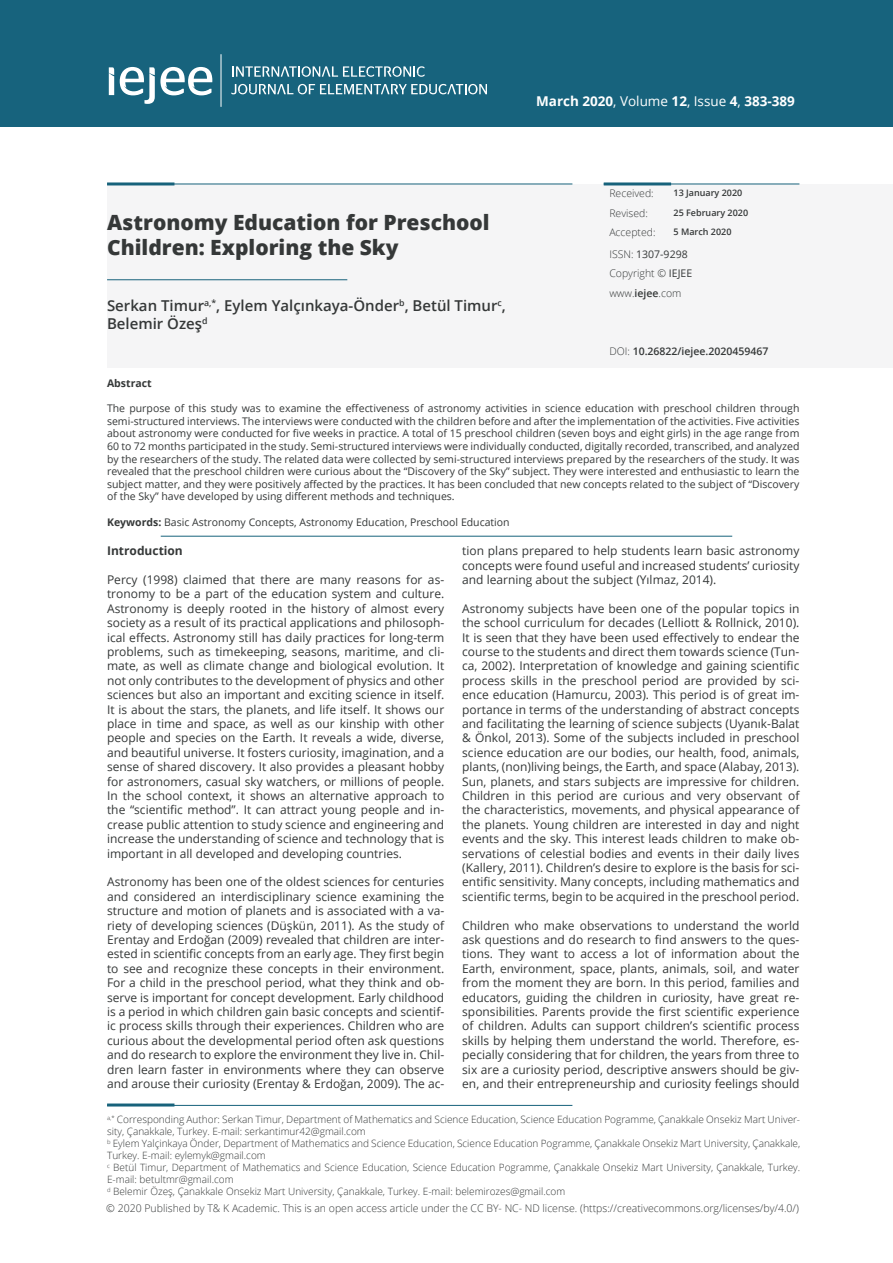
<style>
.page{position:relative;width:893px;height:1263px;background:#fff}
.page>*{position:absolute;margin:0;border:0;box-sizing:border-box;transform-origin:0 0}
.t1{font:800 21px "Open Sans";color:#353838}
.t2{font:600 15px "Open Sans";color:#353838}
.t3{font:700 13.5px "Open Sans";color:#fff}
.t4{font:12px/14.4px "Open Sans";color:#353838;text-align:justify}
.t5{font:700 12px "Open Sans";color:#353838}
.t6{font:10.5px/12.6px "Open Sans";color:#353838;text-align:justify}
.t7{font:300 10.5px/19.5px "Open Sans";color:#353838}
.t8{font:600 10.5px "Open Sans";color:#353838}
.t9{font:700 10.5px "Open Sans";color:#353838}
.t10{font:300 10.05px/12px "Open Sans";color:#353838}
.t11{font:600 9px "Open Sans";color:#353838}
.s1{font-weight:400}
.s2{font-weight:600}
.s3{font-weight:300}
.s4{font-weight:700}
</style>
<div class="page">
<div style="left:0;top:0;width:893px;height:126px;background:#17637d"></div>
<div style="left:107px;top:184px;width:785px;height:184px;background:#f5f5f6"></div>
<hr style="left:107px;top:182px;width:67px;height:3px;background:#17627b">
<hr style="left:107px;top:184px;width:465px;height:1px;background:#17627b">
<hr style="left:604px;top:182px;width:67px;height:3px;background:#17627b">
<hr style="left:604px;top:184px;width:195px;height:1px;background:#17627b">
<svg style="left:109px;top:67px;width:5px;height:28px"></svg>
<svg style="left:120px;top:67px;width:92px;height:37px"></svg>
<hr style="left:221px;top:54px;width:1px;height:53px;background:#fff">
<svg style="left:232px;top:66px;width:193px;height:11px"></svg>
<svg style="left:231px;top:84px;width:256px;height:10px"></svg>
<hr style="left:107px;top:279px;width:240px;height:1px;background:#17627b">
<hr style="left:107px;top:1103px;width:67px;height:3px;background:#17627b">
<hr style="left:107px;top:1105px;width:465px;height:1px;background:#17627b">
<hr style="left:161px;top:536px;width:571px;height:1px;background:#17627b">
<p class="t3" style="left:536px;top:92px;width:260px">March 2020<span class="s1">, Volume</span> 12<span class="s1">, Issue</span> 4<span class="s1">,</span> 383-389</p>
<p class="t1" style="left:107px;top:206px;width:384px">Astronomy Education for Preschool</p>
<p class="t1" style="left:107px;top:232px;width:293px">Children: Exploring the Sky</p>
<p class="t2" style="left:107px;top:295px;width:400px">Serkan Timur<sup>a,*</sup>, Eylem Yalçınkaya-Önder<sup>b</sup>, Betül Timur<sup>c</sup>,</p>
<p class="t2" style="left:107px;top:313px;width:102px">Belemir Özeş<sup>d</sup></p>
<p class="t7" style="left:609px;top:183px;width:48px">Received:<br>Revised:<br>Accepted:</p>
<p class="t7" style="left:609px;top:244px;width:84px">ISSN: <span class="s1">1307-9298<br></span>Copyright © <span class="s1">IEJEE </span>www.<span class="s2">iejee</span>.com</p>
<p class="t11" style="left:674px;top:187px;width:70px">13 January 2020</p>
<p class="t11" style="left:674px;top:206px;width:76px">25 February 2020</p>
<p class="t11" style="left:674px;top:226px;width:59px">5 March 2020</p>
<p class="t8" style="left:609px;top:344px;width:161px"><span class="s3">DOI:</span> 10.26822/iejee.2020459467</p>
<p class="t9" style="left:107px;top:376px;width:46px">Abstract</p>
<p class="t6" style="left:107px;top:402px;width:694px">The purpose of this study was to examine the effectiveness of astronomy activities in science education with preschool children through semi-structured interviews. The interviews were conducted with the children before and after the implementation of the activities. Five activities about astronomy were conducted for five weeks in practice. A total of 15 preschool children (seven boys and eight girls) in the age range from 60 to 72 months participated in the study. Semi-structured interviews were individually conducted, digitally recorded, transcribed, and analyzed by the researchers of the study. The related data were collected by semi-structured interviews prepared by the researchers of the study. It was revealed that the preschool children were curious about the “Discovery of the Sky” subject. They were interested and enthusiastic to learn the subject matter, and they were positively affected by the practices. It has been concluded that new concepts related to the subject of “Discovery of the Sky” have developed by using different methods and techniques.</p>
<p class="t6" style="left:107px;top:515px;width:404px"><span class="s4">Keywords:</span> Basic Astronomy Concepts, Astronomy Education, Preschool Education</p>
<p class="t5" style="left:107px;top:542px;width:77px">Introduction</p>
<p class="t4" style="left:107px;top:572px;width:339px">Percy (1998) claimed that there are many reasons for as&shy;tronomy to be a part of the education system and culture.<br>Astronomy is deeply rooted in the history of almost every society as a result of its practical applications and philosoph&shy;ical effects. Astronomy still has daily practices for long-term problems, such as timekeeping, seasons, maritime, and cli&shy;mate, as well as climate change and biological evolution. It not only contributes to the development of physics and other sciences but also an important and exciting science in itself.<br>It is about the stars, the planets, and life itself. It shows our place in time and space, as well as our kinship with other people and species on the Earth. It reveals a wide, diverse, and beautiful universe. It fosters curiosity, imagination, and a sense of shared discovery. It also provides a pleasant hobby for astronomers, casual sky watchers, or millions of people.<br>In the school context, it shows an alternative approach to the “scientific method”. It can attract young people and in&shy;crease public attention to study science and engineering and increase the understanding of science and technology that is important in all developed and developing countries.</p>
<p class="t4" style="left:107px;top:874px;width:339px">Astronomy has been one of the oldest sciences for centuries and considered an interdisciplinary science examining the structure and motion of planets and is associated with a va&shy;riety of developing sciences (Düşkün, 2011). As the study of Erentay and Erdoğan (2009) revealed that children are inter&shy;ested in scientific concepts from an early age. They first begin to see and recognize these concepts in their environment.<br>For a child in the preschool period, what they think and ob&shy;serve is important for concept development. Early childhood is a period in which children gain basic concepts and scientif&shy;ic process skills through their experiences. Children who are curious about the developmental period often ask questions and do research to explore the environment they live in. Chil&shy;dren learn faster in environments where they can observe and arouse their curiosity (Erentay &amp; Erdoğan, 2009). The ac-</p>
<p class="t4" style="left:462px;top:543px;width:339px">tion plans prepared to help students learn basic astronomy concepts were found useful and increased students’ curiosity and learning about the subject (Yılmaz, 2014).</p>
<p class="t4" style="left:462px;top:601px;width:339px">Astronomy subjects have been one of the popular topics in the school curriculum for decades (Lelliott &amp; Rollnick, 2010).<br>It is seen that they have been used effectively to endear the course to the students and direct them towards science (Tun&shy;ca, 2002). Interpretation of knowledge and gaining scientific process skills in the preschool period are provided by sci&shy;ence education (Hamurcu, 2003). This period is of great im&shy;portance in terms of the understanding of abstract concepts and facilitating the learning of science subjects (Uyanık-Balat &amp; Önkol, 2013). Some of the subjects included in preschool science education are our bodies, our health, food, animals, plants, (non)living beings, the Earth, and space (Alabay, 2013).<br>Sun, planets, and stars subjects are impressive for children.<br>Children in this period are curious and very observant of the characteristics, movements, and physical appearance of the planets. Young children are interested in day and night events and the sky. This interest leads children to make ob&shy;servations of celestial bodies and events in their daily lives (Kallery, 2011). Children’s desire to explore is the basis for sci&shy;entific sensitivity. Many concepts, including mathematics and scientific terms, begin to be acquired in the preschool period.</p>
<p class="t4" style="left:462px;top:918px;width:339px">Children who make observations to understand the world ask questions and do research to find answers to the ques&shy;tions. They want to access a lot of information about the Earth, environment, space, plants, animals, soil, and water from the moment they are born. In this period, families and educators, guiding the children in curiosity, have great re&shy;sponsibilities. Parents provide the first scientific experience of children. Adults can support children’s scientific process skills by helping them understand the world. Therefore, es&shy;pecially considering that for children, the years from three to six are a curiosity period, descriptive answers should be giv&shy;en, and their entrepreneurship and curiosity feelings should</p>
<p class="t10" style="left:107px;top:1113px;width:695px"><sup>a,*</sup> Corresponding Author: Serkan Timur, Department of Mathematics and Science Education, Science Education Pogramme, Çanakkale Onsekiz Mart Univer&shy;sity, Çanakkale, Turkey. E-mail: serkantimur42@gmail.com</p>
<p class="t10" style="left:107px;top:1137px;width:695px"><sup>b</sup> Eylem Yalçinkaya Önder, Department of Mathematics and Science Education, Science Education Pogramme, Çanakkale Onsekiz Mart University, Çanakkale,<br>Turkey. E-mail: eylemyk@gmail.com</p>
<p class="t10" style="left:107px;top:1161px;width:695px"><sup>c</sup> Betül Timur, Department of Mathematics and Science Education, Science Education Pogramme, Çanakkale Onsekiz Mart University, Çanakkale, Turkey.</p>
<p class="t10" style="left:107px;top:1173px;width:128px">E-mail: betultmr@gmail.com</p>
<p class="t10" style="left:107px;top:1185px;width:460px"><sup>d</sup> Belemir Özeş, Çanakkale Onsekiz Mart University, Çanakkale, Turkey. E-mail: belemirozes@gmail.com</p>
<p class="t7" style="left:106px;top:1198px;width:694px">© 2020 Published by T&amp; K Academic. This is an open access article under the CC BY- NC- ND license. (https://creativecommons.org/licenses/by/4.0/)</p>
</div>
